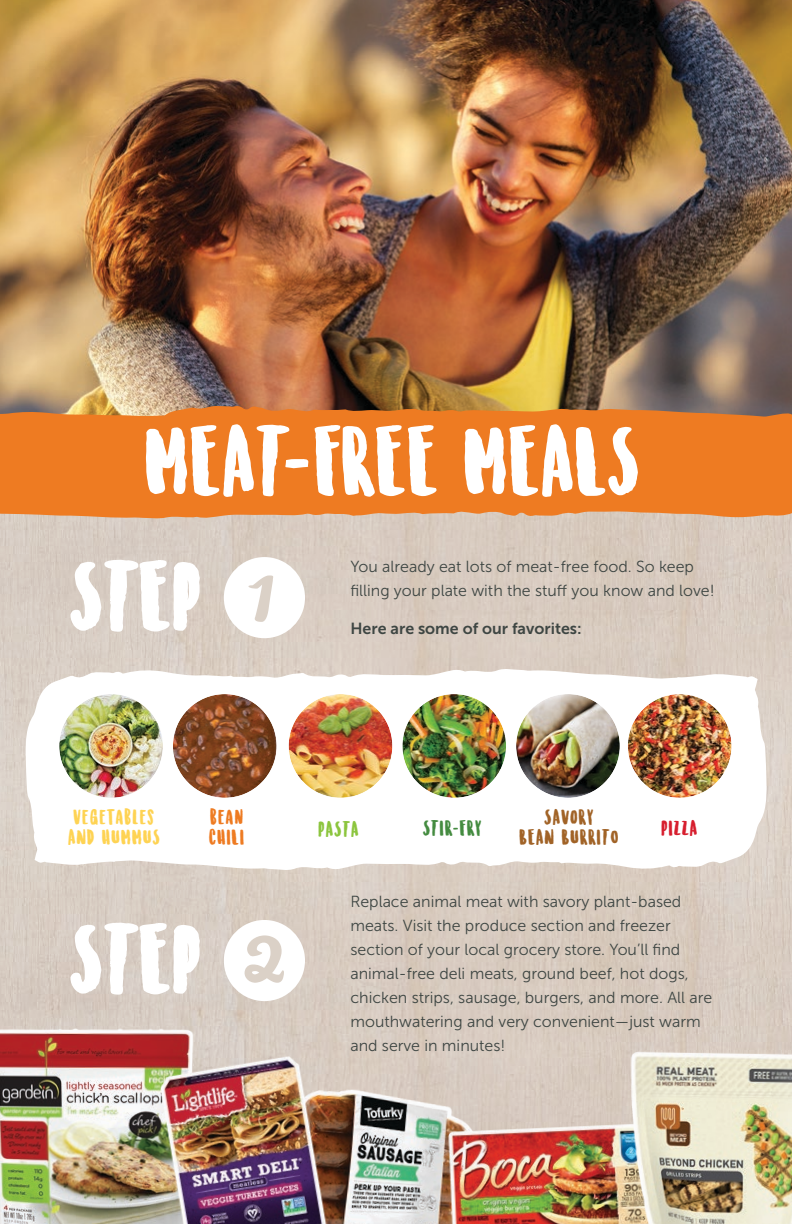
<style>
.page{position:relative;width:792px;height:1224px;background:#fff}
.page>*{position:absolute;margin:0;border:0;box-sizing:border-box;transform-origin:0 0}
.t1{font:90px "Sunrise International Demo";letter-spacing:.025em;color:#fff}
.t2{font:90px "Pacifico";color:#dbd1c7}
.t3{font:88px "Sunrise International Demo";letter-spacing:.05em;color:#fff}
.Body{font:20px "Sunrise International Demo";letter-spacing:.075em;color:#fed353}
.Body-2{font:20px "Sunrise International Demo";letter-spacing:.075em;color:#a16327}
.Body-3{font:20px "Sunrise International Demo";letter-spacing:.075em;color:#ee7b22}
.Body-4{font:20px "Sunrise International Demo";letter-spacing:.075em;color:#448b40}
.Body-5{font:20px "Sunrise International Demo";letter-spacing:.075em;color:#8cc53e}
.Body-6{font:20px "Sunrise International Demo";letter-spacing:.075em;color:#d71e2e}
.t4{font:16px/24px "Museo Sans 300";color:#3e4643}
.t5{font:16px "Museo Sans 700";color:#3e4643}
</style>
<div class="page">
<img style="left:0;top:518px;width:792px;height:596px">
<img style="left:0;top:0;width:792px;height:412px">
<img style="left:332px;top:1073px;width:163px;height:151px">
<img style="left:0;top:1024px;width:196px;height:200px">
<svg style="left:146px;top:405px;width:646px;height:113px;background:#de7c2e"></svg>
<div style="left:0;top:412px;width:621px;height:107px;background:#ee7b22"></div>
<svg style="left:69px;top:559px;width:132px;height:74px;background:#ded5cd"></svg>
<div style="left:224px;top:557px;width:81px;height:81px;background:#fff;border-radius:50%"></div>
<svg style="left:69px;top:921px;width:132px;height:75px;background:#ddd4cc"></svg>
<div style="left:224px;top:920px;width:81px;height:81px;background:#fff;border-radius:50%"></div>
<img style="left:154px;top:1051px;width:178px;height:173px">
<svg style="left:25px;top:666px;width:734px;height:205px"></svg>
<svg style="left:33px;top:668px;width:735px;height:205px"></svg>
<img style="left:59px;top:694px;width:104px;height:104px;border-radius:52px">
<div style="left:53px;top:688px;width:116px;height:116px;border:6px solid #fff;border-radius:50%"></div>
<img style="left:173px;top:694px;width:104px;height:104px;border-radius:52px">
<div style="left:167px;top:688px;width:116px;height:116px;border:6px solid #fff;border-radius:50%"></div>
<img style="left:289px;top:694px;width:103px;height:104px;border-radius:52px">
<div style="left:283px;top:688px;width:115px;height:116px;border:6px solid #fff;border-radius:50%"></div>
<img style="left:402px;top:694px;width:104px;height:104px;border-radius:52px">
<div style="left:396px;top:688px;width:116px;height:116px;border:6px solid #fff;border-radius:50%"></div>
<img style="left:628px;top:694px;width:104px;height:104px;border-radius:52px">
<div style="left:622px;top:688px;width:116px;height:116px;border:6px solid #fff;border-radius:50%"></div>
<img style="left:516px;top:694px;width:104px;height:104px;border-radius:52px">
<div style="left:510px;top:688px;width:116px;height:116px;border:6px solid #fff;border-radius:50%"></div>
<img style="left:440px;top:1114px;width:178px;height:110px">
<img style="left:618px;top:1037px;width:174px;height:187px">
<svg style="left:284px;top:458px;width:25px;height:10px"></svg>
<p class="t1" style="left:145px;top:421px;width:495px">MEAT FREE MEALS</p>
<p class="t3" style="left:71px;top:557px;width:130px">STEP</p>
<p class="t2" style="left:248px;top:538px;width:31px">1</p>
<p class="t4" style="left:350px;top:554px;width:366px">You already eat lots of meat-free food. So keep filling your plate with the stuff you know and love!</p>
<p class="t5" style="left:350px;top:619px;width:233px">Here are some of our favorites:</p>
<p class="Body" style="left:74px;top:808px;width:82px">VEGETABLES</p>
<p class="Body" style="left:68px;top:828px;width:93px">AND HUMMUS</p>
<p class="Body-3" style="left:210px;top:808px;width:34px">BEAN</p>
<p class="Body-3" style="left:209px;top:828px;width:36px">CHILI</p>
<p class="Body-5" style="left:319px;top:820px;width:41px">PASTA</p>
<p class="Body-4" style="left:423px;top:820px;width:60px">STIR FRY</p>
<p class="Body-6" style="left:662px;top:820px;width:37px">PIZZA</p>
<p class="Body-2" style="left:545px;top:808px;width:50px">SAVORY</p>
<p class="Body-2" style="left:519px;top:828px;width:100px">BEAN BURRITO</p>
<p class="t3" style="left:71px;top:920px;width:130px">STEP</p>
<p class="t2" style="left:244px;top:899px;width:42px">2</p>
<p class="t4" style="left:350px;top:890px;width:363px">Replace animal meat with savory plant-based meats. Visit the produce section and freezer section of your local grocery store. You’ll find animal-free deli meats, ground beef, hot dogs, chicken strips, sausage, burgers, and more. All are mouthwatering and very convenient—just warm and serve in minutes!</p>
</div>
